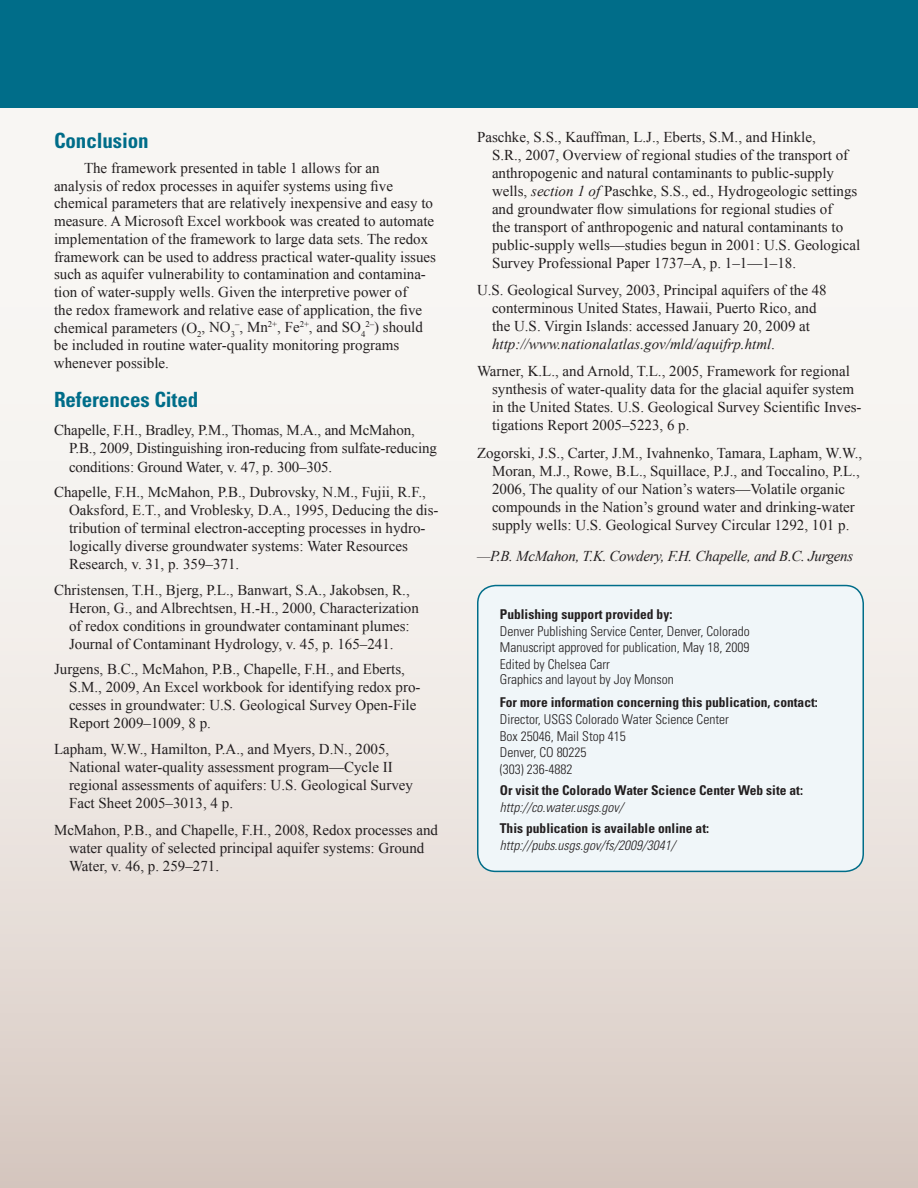
<style>
.page{position:relative;width:918px;height:1188px;background:#fff}
.page>*{position:absolute;margin:0;border:0;box-sizing:border-box;transform-origin:0 0}
.Heading_1{font:700 condensed 21px "Univers";letter-spacing:-.005em;color:#006d89}
.Body_Text{font:15px/18px "Times New Roman";color:#231f20}
.BodyNoIndent{font:italic 15px "Times New Roman";letter-spacing:-.02em;color:#231f20}
.Citation{font:300 condensed 13.5px/16.8px "Univers";color:#231f20}
.Citation-2{font:700 condensed 13.5px/16.8px "Univers";color:#231f20}
.s1{font-style:italic}
.s2{font-weight:700}
.s3{font-weight:300;font-style:italic}
</style>
<div class="page">
<div style="left:0;top:82px;width:918px;height:1106px;background:linear-gradient(to bottom,#fff,#ddd0ca)"></div>
<div style="left:0;top:0;width:918px;height:108px;background:#006d89"></div>
<div style="left:478px;top:586px;width:385px;height:285px;background:#f0f6f9;border-radius:18px"></div>
<div style="left:477px;top:585px;width:387px;height:287px;border:2px solid #006d89;border-radius:18px"></div>
<p class="Heading_1" style="left:54px;top:127px;width:96px">Conclusion</p>
<p class="Body_Text" style="left:54px;top:159px;width:384px;text-indent:30px">The framework presented in table 1 allows for an<br>analysis of redox processes in aquifer systems using five chemical parameters that are relatively inexpensive and easy to measure. A Microsoft Excel workbook was created to automate implementation of the framework to large data sets. The redox framework can be used to address practical water-quality issues such as aquifer vulnerability to contamination and contamina&shy;tion of water-supply wells. Given the interpretive power of<br>the redox framework and relative ease of application, the five chemical parameters (O<sub>2</sub>, NO<sub>3</sub><sup>–</sup>, Mn<sup>2+</sup>, Fe<sup>2+</sup>, and SO<sub>4</sub><sup>2–</sup>) should be included in routine water-quality monitoring programs whenever possible.</p>
<p class="Heading_1" style="left:54px;top:387px;width:146px">References Cited</p>
<p class="Body_Text" style="left:69px;top:421px;width:369px;text-indent:-15px">Chapelle, F.H., Bradley, P.M., Thomas, M.A., and McMahon,<br>P.B., 2009, Distinguishing iron-reducing from sulfate-reducing conditions: Ground Water, v. 47, p. 300–305.</p>
<p class="Body_Text" style="left:69px;top:483px;width:371px;text-indent:-15px">Chapelle, F.H., McMahon, P.B., Dubrovsky, N.M., Fujii, R.F., Oaksford, E.T., and Vroblesky, D.A., 1995, Deducing the dis&shy;tribution of terminal electron-accepting processes in hydro&shy;logically diverse groundwater systems: Water Resources Research, v. 31, p. 359–371.</p>
<p class="Body_Text" style="left:69px;top:580px;width:351px;text-indent:-15px">Christensen, T.H., Bjerg, P.L., Banwart, S.A., Jakobsen, R., Heron, G., and Albrechtsen, H.-H., 2000, Characterization of redox conditions in groundwater contaminant plumes:<br>Journal of Contaminant Hydrology, v. 45, p. 165–241.</p>
<p class="Body_Text" style="left:69px;top:660px;width:353px;text-indent:-15px">Jurgens, B.C., McMahon, P.B., Chapelle, F.H., and Eberts, S.M., 2009, An Excel workbook for identifying redox pro&shy;cesses in groundwater: U.S. Geological Survey Open-File Report 2009–1009, 8 p.</p>
<p class="Body_Text" style="left:69px;top:740px;width:346px;text-indent:-15px">Lapham, W.W., Hamilton, P.A., and Myers, D.N., 2005, National water-quality assessment program—Cycle II regional assessments of aquifers: U.S. Geological Survey Fact Sheet 2005–3013, 4 p.</p>
<p class="Body_Text" style="left:69px;top:821px;width:371px;text-indent:-15px">McMahon, P.B., and Chapelle, F.H., 2008, Redox processes and water quality of selected principal aquifer systems: Ground<br>Water, v. 46, p. 259–271.</p>
<p class="Body_Text" style="left:492px;top:127px;width:370px;text-indent:-15px">Paschke, S.S., Kauffman, L.J., Eberts, S.M., and Hinkle,<br>S.R., 2007, Overview of regional studies of the transport of anthropogenic and natural contaminants to public-supply wells, <span class="s1">section 1 of</span> Paschke, S.S., ed., Hydrogeologic settings and groundwater flow simulations for regional studies of<br>the transport of anthropogenic and natural contaminants to public-supply wells—studies begun in 2001: U.S. Geological Survey Professional Paper 1737–A, p. 1–1—1–18.</p>
<p class="Body_Text" style="left:492px;top:280px;width:336px;text-indent:-15px">U.S. Geological Survey, 2003, Principal aquifers of the 48 conterminous United States, Hawaii, Puerto Rico, and the U.S. Virgin Islands: accessed January 20, 2009 at <span class="s1">http://www.nationalatlas.gov/mld/aquifrp.html</span>.</p>
<p class="Body_Text" style="left:492px;top:361px;width:371px;text-indent:-15px">Warner, K.L., and Arnold, T.L., 2005, Framework for regional synthesis of water-quality data for the glacial aquifer system in the United States. U.S. Geological Survey Scientific Inves&shy;tigations Report 2005–5223, 6 p.</p>
<p class="Body_Text" style="left:492px;top:444px;width:372px;text-indent:-15px">Zogorski, J.S., Carter, J.M., Ivahnenko, Tamara, Lapham, W.W., Moran, M.J., Rowe, B.L., Squillace, P.J., and Toccalino, P.L., 2006, The quality of our Nation’s waters—Volatile organic compounds in the Nation’s ground water and drinking-water supply wells: U.S. Geological Survey Circular 1292, 101 p.</p>
<p class="BodyNoIndent" style="left:477px;top:546px;width:378px">—P.B. McMahon, T.K. Cowdery, F.H. Chapelle, and B.C. Jurgens</p>
<p class="Citation" style="left:500px;top:606px;width:251px"><span class="s2">Publishing support provided by:<br></span>Denver Publishing Service Center, Denver, Colorado Manuscript approved for publication, May 18, 2009<br>Edited by Chelsea Carr</p>
<p class="Citation" style="left:500px;top:671px;width:175px">Graphics and layout by Joy Monson</p>
<p class="Citation" style="left:500px;top:694px;width:319px"><span class="s2">For more information concerning this publication, contact:<br></span>Director, USGS Colorado Water Science Center<br>Box 25046, Mail Stop 415<br>Denver, CO 80225<br>(303) 236-4882</p>
<p class="Citation-2" style="left:500px;top:782px;width:305px">Or visit the Colorado Water Science Center Web site at: <span class="s3">http://co.water.usgs.gov/</span></p>
<p class="Citation-2" style="left:500px;top:820px;width:211px">This publication is available online at: <span class="s3">http://pubs.usgs.gov/fs/2009/3041/</span></p>
</div>
